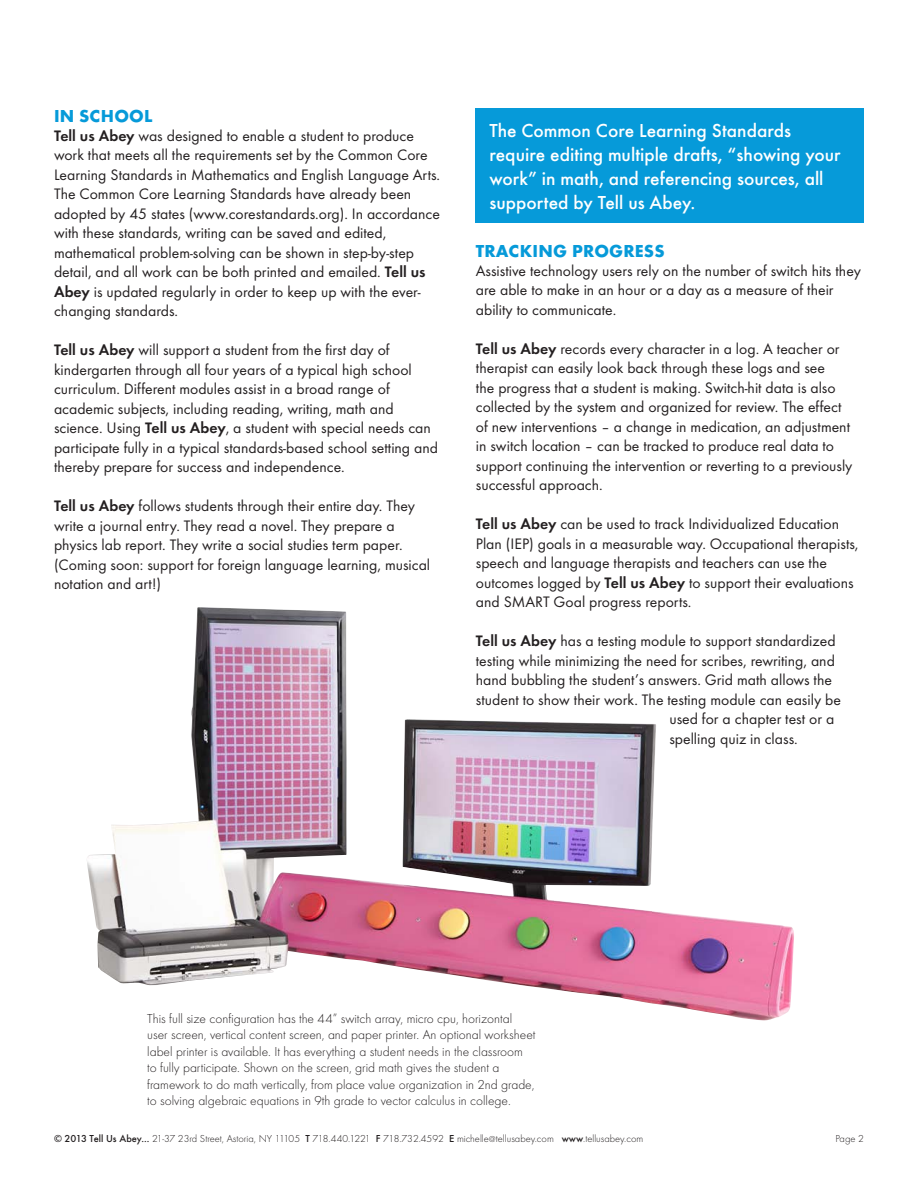
<style>
.page{position:relative;width:918px;height:1188px;background:#fff}
.page>*{position:absolute;margin:0;border:0;box-sizing:border-box;transform-origin:0 0}
.Callout{font:500 19.5px/24px "Futura T";color:#fff}
.Body_Copy{font:700 18px "Futura T";letter-spacing:.01em;color:#069ad9}
.Body_Copy-2{font:15.75px/19.5px "Futura T";color:#231f20}
.Body_Copy-3{font:300 13.5px/16.5px "Futura T";color:#231f20}
.t1{font:300 10.5px "Futura T";color:#231f20}
.s1{font-weight:600}
.s2{font-weight:500}
.s3{font-size:9px}
</style>
<div class="page">
<div style="left:476px;top:108px;width:388px;height:114px;background:#069ad9"></div>
<img style="left:87px;top:607px;width:707px;height:414px">
<p class="Body_Copy" style="left:54px;top:105px;width:100px">IN SCHOOL</p>
<p class="Body_Copy-2" style="left:54px;top:126px;width:388px"><span class="s1">Tell us Abey</span> was designed to enable a student to produce work that meets all the requirements set by the Common Core Learning Standards in Mathematics and English Language Arts.<br>The Common Core Learning Standards have already been adopted by 45 states (www.corestandards.org). In accordance with these standards, writing can be saved and edited, mathematical problem-solving can be shown in step-by-step detail, and all work can be both printed and emailed. <span class="s1">Tell us Abey</span> is updated regularly in order to keep up with the ever&shy;changing standards.</p>
<p class="Body_Copy-2" style="left:54px;top:340px;width:386px"><span class="s1">Tell us Abey</span> will support a student from the first day of kindergarten through all four years of a typical high school curriculum. Different modules assist in a broad range of academic subjects, including reading, writing, math and science. Using <span class="s1">Tell us Abey</span>, a student with special needs can participate fully in a typical standards-based school setting and thereby prepare for success and independence.</p>
<p class="Body_Copy-2" style="left:54px;top:496px;width:378px"><span class="s1">Tell us Abey</span> follows students through their entire day. They write a journal entry. They read a novel. They prepare a physics lab report. They write a social studies term paper. (Coming soon: support for foreign language learning, musical notation and art!)</p>
<p class="Callout" style="left:489px;top:118px;width:353px">The Common Core Learning Standards require editing multiple drafts, “showing your work” in math, and referencing sources, all supported by Tell us Abey.</p>
<p class="Body_Copy" style="left:476px;top:240px;width:190px">TRACKING PROGRESS</p>
<p class="Body_Copy-2" style="left:476px;top:261px;width:387px">Assistive technology users rely on the number of switch hits they are able to make in an hour or a day as a measure of their ability to communicate.</p>
<p class="Body_Copy-2" style="left:476px;top:339px;width:378px"><span class="s1">Tell us Abey</span> records every character in a log. A teacher or therapist can easily look back through these logs and see<br>the progress that a student is making. Switch-hit data is also collected by the system and organized for review. The effect of new interventions – a change in medication, an adjustment in switch location – can be tracked to produce real data to support continuing the intervention or reverting to a previously successful approach.</p>
<p class="Body_Copy-2" style="left:476px;top:514px;width:384px"><span class="s1">Tell us Abey</span> can be used to track Individualized Education Plan (IEP) goals in a measurable way. Occupational therapists, speech and language therapists and teachers can use the outcomes logged by <span class="s1">Tell us Abey</span> to support their evaluations and SMART Goal progress reports.</p>
<p class="Body_Copy-2" style="left:476px;top:631px;width:361px"><span class="s1">Tell us Abey</span> has a testing module to support standardized</p>
<p class="Body_Copy-2" style="left:476px;top:651px;width:361px">testing while minimizing the need for scribes, rewriting, and</p>
<p class="Body_Copy-2" style="left:476px;top:670px;width:358px">hand bubbling the student’s answers. Grid math allows the</p>
<p class="Body_Copy-2" style="left:476px;top:690px;width:367px">student to show their work. The testing module can easily be</p>
<p class="Body_Copy-2" style="left:669px;top:709px;width:166px">used for a chapter test or a</p>
<p class="Body_Copy-2" style="left:669px;top:729px;width:130px">spelling quiz in class.</p>
<p class="Body_Copy-3" style="left:147px;top:1010px;width:390px">This full size configuration has the 44” switch array, micro cpu, horizontal user screen, vertical content screen, and paper printer. An optional worksheet label printer is available. It has everything a student needs in the classroom to fully participate. Shown on the screen, grid math gives the student a framework to do math vertically, from place value organization in 2nd grade, to solving algebraic equations in 9th grade to vector calculus in college.</p>
<p class="t1" style="left:54px;top:1132px;width:591px"><span class="s2">© 2013 Tell Us Abey...</span> 21-37 23rd Street, Astoria, NY 11105 <span class="s2">T</span> 718.440.1221 <span class="s2">F</span> 718.732.4592 <span class="s2">E</span> michelle<span class="s3">@</span>tellusabey.com <span class="s2">www</span>.tellusabey.com</p>
<p class="t1" style="left:835px;top:1132px;width:30px">Page 2</p>
</div>
